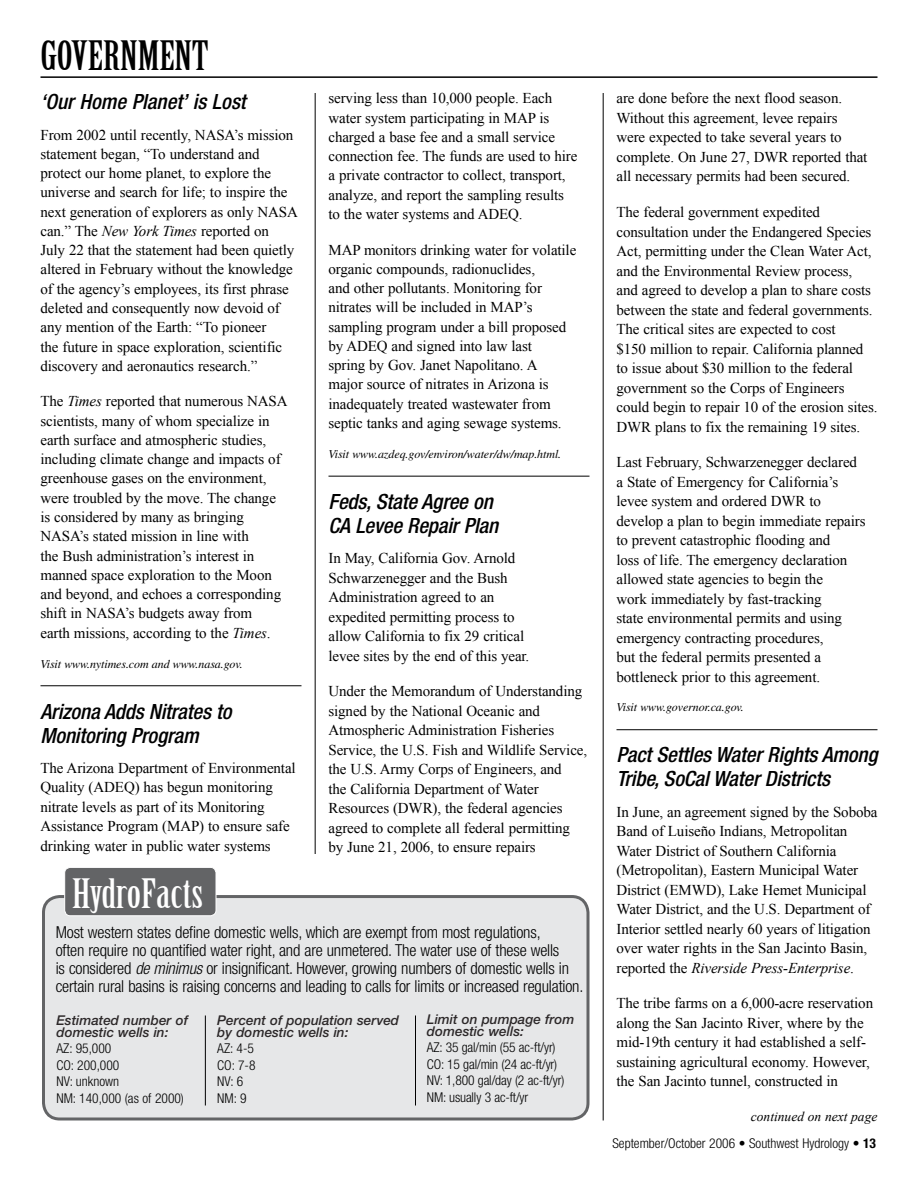
<style>
.page{position:relative;width:918px;height:1188px;background:#fff}
.page>*{position:absolute;margin:0;border:0;box-sizing:border-box;transform-origin:0 0}
.t1{font:39.6px "Birch";color:#000;scale:1.25 1}
.t2{font:39.6px "Birch";color:#fff;scale:1.25 1}
.t3{font:italic 500 condensed 21px/24px "Helvetica Neue LT";letter-spacing:-.01em;color:#000}
.t4{font:300 condensed 16.5px/18px "Helvetica Neue LT";letter-spacing:-.01em;color:#000}
.t5{font:15px/19.5px "Times New Roman";letter-spacing:-.01em;color:#000}
.t6{font:300 condensed 13.5px/16.5px "Helvetica Neue LT";color:#000}
.t7{font:italic 500 13.5px/12px "Helvetica Neue LT";color:#2c2829}
.t8{font:italic 13.5px "Times New Roman";color:#000}
.t9{font:italic 12px "Times";letter-spacing:-.01em;color:#000}
.s1{font-style:italic}
.s2{font-weight:700}
</style>
<div class="page">
<hr style="left:315px;top:93px;width:1px;height:1027px;background:#000">
<hr style="left:603px;top:93px;width:1px;height:1027px;background:#000">
<div style="left:302px;top:854px;width:26px;height:277px;background:#fff"></div>
<hr style="left:40px;top:685px;width:262px;height:1px;background:#000">
<hr style="left:328px;top:476px;width:262px;height:1px;background:#000">
<hr style="left:616px;top:729px;width:262px;height:1px;background:#000">
<hr style="left:40px;top:76px;width:838px;height:2px;background:#000">
<div style="left:44px;top:897px;width:544px;height:222px;background:#e6e7e8;border-radius:16px"></div>
<div style="left:42px;top:895px;width:548px;height:225px;border:3px solid #636466;border-radius:16px"></div>
<div style="left:65px;top:867px;width:151px;height:49px;background:#636466;border-radius:6px"></div>
<div style="left:64px;top:867px;width:152px;height:49px;border:1px solid #fff;border-radius:6px"></div>
<hr style="left:205px;top:1016px;width:1px;height:90px;background:#000">
<hr style="left:415px;top:1016px;width:1px;height:90px;background:#000">
<h1 class="t1" style="left:40px;top:35px;width:136px">GOVERNMENT</h1>
<h2 class="t3" style="left:40px;top:90px;width:207px">‘Our Home Planet’ is Lost</h2>
<p class="t5" style="left:40px;top:125px;width:259px">From 2002 until recently, NASA’s mission statement began, “To understand and protect our home planet, to explore the universe and search for life; to inspire the next generation of explorers as only NASA can.” The <span class="s1">New York Times</span> reported on<br>July 22 that the statement had been quietly altered in February without the knowledge of the agency’s employees, its first phrase deleted and consequently now devoid of any mention of the Earth: “To pioneer<br>the future in space exploration, scientific discovery and aeronautics research.”</p>
<p class="t5" style="left:40px;top:391px;width:249px">The <span class="s1">Times</span> reported that numerous NASA scientists, many of whom specialize in earth surface and atmospheric studies, including climate change and impacts of greenhouse gases on the environment, were troubled by the move. The change is considered by many as bringing NASA’s stated mission in line with<br>the Bush administration’s interest in manned space exploration to the Moon and beyond, and echoes a corresponding shift in NASA’s budgets away from<br>earth missions, according to the <span class="s1">Times</span>.</p>
<p class="t9" style="left:40px;top:657px;width:204px">Visit www.nytimes.com and www.nasa.gov.</p>
<h2 class="t3" style="left:40px;top:699px;width:193px">Arizona Adds Nitrates to<br>Monitoring Program</h2>
<p class="t5" style="left:40px;top:758px;width:257px">The Arizona Department of Environmental Quality (ADEQ) has begun monitoring nitrate levels as part of its Monitoring Assistance Program (MAP) to ensure safe drinking water in public water systems</p>
<p class="t5" style="left:328px;top:89px;width:251px">serving less than 10,000 people. Each water system participating in MAP is charged a base fee and a small service connection fee. The funds are used to hire a private contractor to collect, transport, analyze, and report the sampling results to the water systems and ADEQ.</p>
<p class="t5" style="left:328px;top:240px;width:249px">MAP monitors drinking water for volatile organic compounds, radionuclides,<br>and other pollutants. Monitoring for nitrates will be included in MAP’s sampling program under a bill proposed by ADEQ and signed into law last<br>spring by Gov. Janet Napolitano. A<br>major source of nitrates in Arizona is inadequately treated wastewater from septic tanks and aging sewage systems.</p>
<p class="t9" style="left:328px;top:447px;width:234px">Visit www.azdeq.gov/environ/water/dw/map.html.</p>
<h2 class="t3" style="left:328px;top:489px;width:171px">Feds, State Agree on<br>CA Levee Repair Plan</h2>
<p class="t5" style="left:328px;top:548px;width:202px">In May, California Gov. Arnold<br>Schwarzenegger and the Bush<br>Administration agreed to an expedited permitting process to allow California to fix 29 critical levee sites by the end of this year.</p>
<p class="t5" style="left:328px;top:681px;width:260px">Under the Memorandum of Understanding signed by the National Oceanic and Atmospheric Administration Fisheries Service, the U.S. Fish and Wildlife Service, the U.S. Army Corps of Engineers, and<br>the California Department of Water Resources (DWR), the federal agencies agreed to complete all federal permitting by June 21, 2006, to ensure repairs</p>
<h1 class="t2" style="left:72px;top:873px;width:107px">HydroFacts</h1>
<p class="t4" style="left:56px;top:923px;width:529px">Most western states define domestic wells, which are exempt from most regulations,<br>often require no quantified water right, and are unmetered. The water use of these wells<br>is considered <span class="s1">de minimus</span> or insignificant. However, growing numbers of domestic wells in certain rural basins is raising concerns and leading to calls for limits or increased regulation.</p>
<p class="t7" style="left:56px;top:1014px;width:133px">Estimated number of domestic wells in:</p>
<p class="t6" style="left:56px;top:1040px;width:129px">AZ: 95,000<br>CO: 200,000<br>NV: unknown<br>NM: 140,000 (as of 2000)</p>
<p class="t7" style="left:217px;top:1014px;width:183px">Percent of population served by domestic wells in:</p>
<p class="t6" style="left:217px;top:1040px;width:40px">AZ: 4-5<br>CO: 7-8<br>NV: 6<br>NM: 9</p>
<p class="t7" style="left:427px;top:1013px;width:149px">Limit on pumpage from domestic wells:</p>
<p class="t6" style="left:427px;top:1039px;width:139px">AZ: 35 gal/min (55 ac-ft/yr)<br>CO: 15 gal/min (24 ac-ft/yr)<br>NV: 1,800 gal/day (2 ac-ft/yr)<br>NM: usually 3 ac-ft/yr</p>
<p class="t5" style="left:616px;top:88px;width:252px">are done before the next flood season.<br>Without this agreement, levee repairs were expected to take several years to complete. On June 27, DWR reported that all necessary permits had been secured.</p>
<p class="t5" style="left:616px;top:202px;width:263px">The federal government expedited consultation under the Endangered Species Act, permitting under the Clean Water Act, and the Environmental Review process,<br>and agreed to develop a plan to share costs between the state and federal governments.<br>The critical sites are expected to cost<br>$150 million to repair. California planned to issue about $30 million to the federal government so the Corps of Engineers could begin to repair 10 of the erosion sites.<br>DWR plans to fix the remaining 19 sites.</p>
<p class="t5" style="left:616px;top:452px;width:251px">Last February, Schwarzenegger declared a State of Emergency for California’s levee system and ordered DWR to develop a plan to begin immediate repairs to prevent catastrophic flooding and<br>loss of life. The emergency declaration allowed state agencies to begin the<br>work immediately by fast-tracking<br>state environmental permits and using emergency contracting procedures,<br>but the federal permits presented a bottleneck prior to this agreement.</p>
<p class="t9" style="left:616px;top:701px;width:129px">Visit www.governor.ca.gov.</p>
<h2 class="t3" style="left:616px;top:743px;width:262px">Pact Settles Water Rights Among<br>Tribe, SoCal Water Districts</h2>
<p class="t5" style="left:616px;top:802px;width:262px">In June, an agreement signed by the Soboba Band of Luiseño Indians, Metropolitan Water District of Southern California (Metropolitan), Eastern Municipal Water District (EMWD), Lake Hemet Municipal Water District, and the U.S. Department of Interior settled nearly 60 years of litigation over water rights in the San Jacinto Basin, reported the <span class="s1">Riverside Press-Enterprise</span>.</p>
<p class="t5" style="left:616px;top:993px;width:258px">The tribe farms on a 6,000-acre reservation along the San Jacinto River, where by the mid-19th century it had established a self&shy;sustaining agricultural economy. However, the San Jacinto tunnel, constructed in</p>
<p class="t8" style="left:751px;top:1107px;width:128px">continued on next page</p>
<p class="t6" style="left:612px;top:1135px;width:265px">September/October 2006 • Southwest Hydrology • <span class="s2">13</span></p>
</div>
